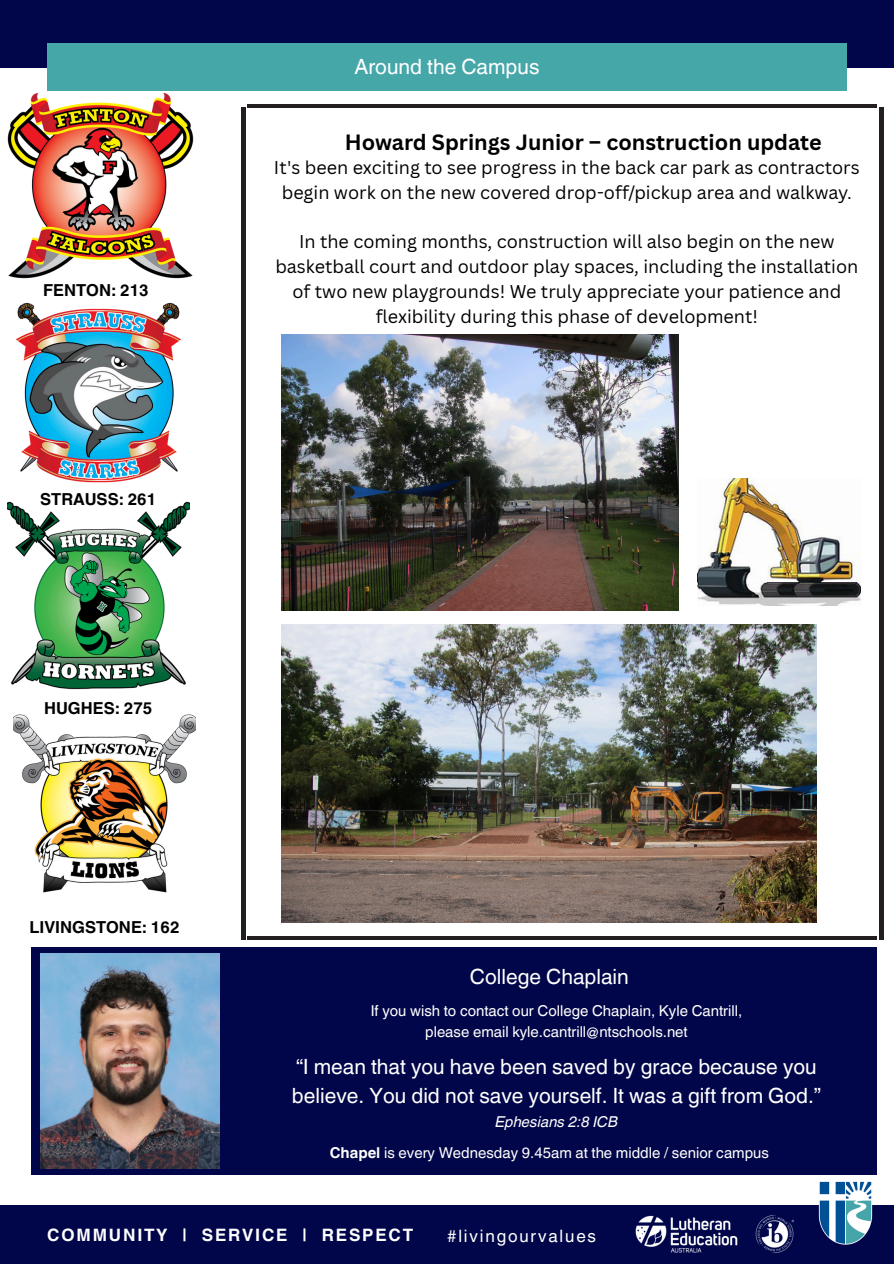
<style>
.page{position:relative;width:894px;height:1264px;background:#fff}
.page>*{position:absolute;margin:0;border:0;box-sizing:border-box;transform-origin:0 0}
.t1{font:700 21.45px "Canva Sans";color:#000}
.t2{font:21px/29.2px "Helvetica World";color:#fff}
.t3{font:18px/24.8px "Canva Sans";color:#000;text-align:center}
.t4{font:700 17.1px "Helvetica World";letter-spacing:.105em;color:#fff}
.t5{font:17.1px "Helvetica World";letter-spacing:.105em;color:#fff}
.t6{font:700 16.5px "Helvetica World";color:#000}
.t7{font:15px "Helvetica World";color:#fff}
.t8{font:italic 15px "Helvetica World";color:#fff}
.s1{font-weight:700}
</style>
<div class="page">
<div style="left:0;top:0;width:893px;height:67px;background:#000649"></div>
<div style="left:47px;top:44px;width:799px;height:47px;background:#46a7a9"></div>
<img style="left:14px;top:714px;width:181px;height:179px">
<img style="left:16px;top:302px;width:165px;height:181px">
<img style="left:7px;top:501px;width:182px;height:189px">
<img style="left:7px;top:92px;width:187px;height:187px">
<div style="left:0;top:1204px;width:893px;height:59px;background:#000649"></div>
<img style="left:815px;top:1181px;width:62px;height:64px">
<img style="left:635px;top:1215px;width:159px;height:38px">
<div style="left:31px;top:946px;width:845px;height:228px;background:#000649"></div>
<img style="left:40px;top:953px;width:179px;height:215px">
<img style="left:282px;top:334px;width:396px;height:276px">
<img style="left:282px;top:624px;width:534px;height:299px">
<img style="left:697px;top:478px;width:163px;height:128px">
<hr style="left:247px;top:104px;width:629px;height:3px;background:#231f20">
<hr style="left:247px;top:936px;width:629px;height:4px;background:#231f20">
<hr style="left:241px;top:107px;width:4px;height:832px;background:#231f20">
<hr style="left:879px;top:107px;width:3px;height:832px;background:#231f20">
<h4 class="t2" style="left:354px;top:52px;width:186px">Around the Campus</h4>
<h4 class="t6" style="left:43px;top:277px;width:107px">FENTON: 213</h4>
<h3 class="t6" style="left:40px;top:486px;width:118px">STRAUSS: 261</h3>
<p class="t6" style="left:44px;top:694px;width:110px">HUGHES: 275</p>
<p class="t6" style="left:30px;top:913px;width:151px">LIVINGSTONE: 162</p>
<p class="t1" style="left:344px;top:127px;width:478px">Howard Springs Junior – construction update</p>
<p class="t3" style="left:274px;top:155px;width:587px">It's been exciting to see progress in the back car park as contractors begin work on the new covered drop-off/pickup area and walkway.</p>
<h3 class="t3" style="left:275px;top:229px;width:584px">In the coming months, construction will also begin on the new basketball court and outdoor play spaces, including the installation of two new playgrounds! We truly appreciate your patience and flexibility during this phase of development!</h3>
<p class="t2" style="left:469px;top:962px;width:160px">College Chaplain</p>
<h3 class="t7" style="left:370px;top:1002px;width:373px">If you wish to contact our College Chaplain, Kyle Cantrill,</h3>
<p class="t7" style="left:425px;top:1022px;width:264px">please email kyle.cantrill@ntschools.net</p>
<p class="t2" style="left:292px;top:1051px;width:530px">“I mean that you have been saved by grace because you believe. You did not save yourself. It was a gift from God.”</p>
<p class="t8" style="left:495px;top:1108px;width:124px">Ephesians 2:8 ICB</p>
<h3 class="t7" style="left:329px;top:1144px;width:440px"><span class="s1">Chapel</span> is every Wednesday 9.45am at the middle / senior campus</h3>
<p class="t4" style="left:47px;top:1220px;width:367px">COMMUNITY | SERVICE | RESPECT</p>
<h1 class="t5" style="left:447px;top:1225px;width:151px">#livingourvalues</h1>
</div>
